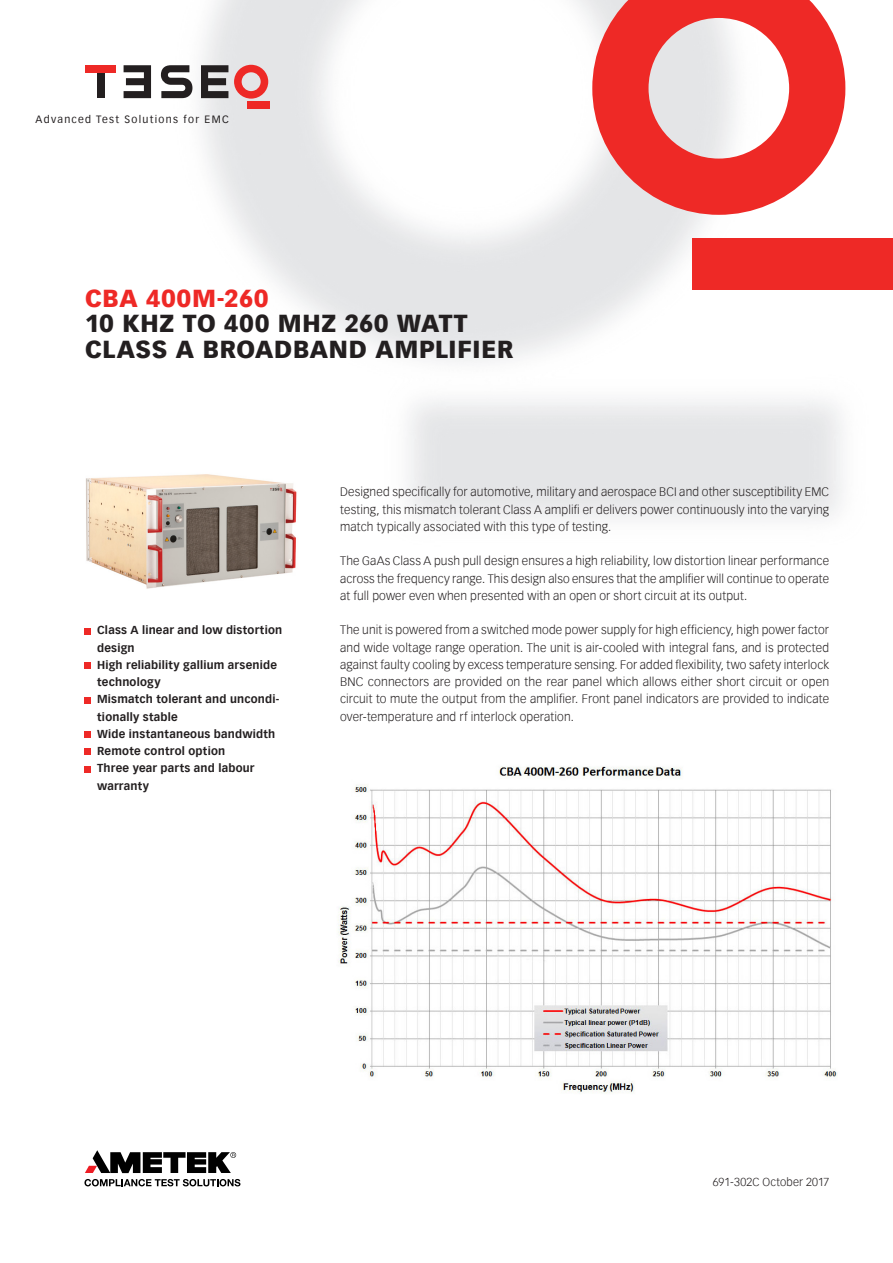
<style>
.page{position:relative;width:893px;height:1263px;background:#fff}
.page>*{position:absolute;margin:0;border:0;box-sizing:border-box;transform-origin:0 0}
._00_Titel{font:900 24px/25.5px "Vectora Com";letter-spacing:.03em;color:#231f20}
._00_Lauftext{font:300 12px/17.2px "Vectora Com";letter-spacing:.01em;color:#231f20;text-align:justify}
._01_Features{font:700 11.25px/17.2px "Vectora Com";letter-spacing:.02em;color:#231f20}
.Text_Tabelle_Vectora{font:300 11.25px "Vectora Com";letter-spacing:.015em;color:#231f20}
.t1{font:10.35px "Vectora Com";letter-spacing:.125em;color:#231f20}
.s1{color:#ee2926}
</style>
<div class="page">
<img style="left:85px;top:0;width:796px;height:519px">
<div style="left:692px;top:238px;width:201px;height:51px;background:#ee2926"></div>
<svg style="left:592px;top:0;width:253px;height:215px;fill:#ee2926"></svg>
<div style="left:248px;top:102px;width:22px;height:7px;background:#ee2926"></div>
<svg style="left:234px;top:65px;width:34px;height:34px"></svg>
<svg style="left:201px;top:65px;width:27px;height:33px"></svg>
<svg style="left:124px;top:65px;width:27px;height:33px"></svg>
<div style="left:97px;top:72px;width:7px;height:26px;background:#231f20"></div>
<div style="left:85px;top:65px;width:30px;height:7px;background:#ee2926"></div>
<svg style="left:161px;top:65px;width:31px;height:33px"></svg>
<svg style="left:84px;top:1179px;width:156px;height:7px"></svg>
<svg style="left:85px;top:1150px;width:151px;height:23px"></svg>
<img style="left:85px;top:471px;width:216px;height:118px">
<img style="left:338px;top:766px;width:499px;height:328px">
<div style="left:84px;top:628px;width:7px;height:6px;background:#ee2926"></div>
<div style="left:84px;top:662px;width:7px;height:7px;background:#ee2926"></div>
<div style="left:84px;top:697px;width:7px;height:6px;background:#ee2926"></div>
<div style="left:84px;top:731px;width:7px;height:7px;background:#ee2926"></div>
<div style="left:84px;top:748px;width:7px;height:7px;background:#ee2926"></div>
<div style="left:84px;top:766px;width:7px;height:6px;background:#ee2926"></div>
<p class="t1" style="left:36px;top:114px;width:195px">Advanced Test Solutions for EMC</p>
<p class="_00_Titel" style="left:85px;top:285px;width:384px"><span class="s1">CBA 400M-260<br></span>10 KHZ TO 400 MHZ 260 WATT</p>
<p class="_00_Titel" style="left:85px;top:337px;width:430px">CLASS A BROADBAND AMPLIFIER</p>
<p class="_01_Features" style="left:97px;top:622px;width:187px">Class A linear and low distortion design</p>
<p class="_01_Features" style="left:97px;top:656px;width:182px">High reliability gallium arsenide technology</p>
<p class="_01_Features" style="left:97px;top:691px;width:184px">Mismatch tolerant and uncondi&shy;tionally stable</p>
<p class="_01_Features" style="left:97px;top:725px;width:180px">Wide instantaneous bandwidth</p>
<p class="_01_Features" style="left:97px;top:742px;width:130px">Remote control option</p>
<p class="_01_Features" style="left:97px;top:760px;width:159px">Three year parts and labour</p>
<p class="_01_Features" style="left:97px;top:777px;width:53px">warranty</p>
<p class="_00_Lauftext" style="left:340px;top:483px;width:490px">Designed specifically for automotive, military and aerospace BCI and other susceptibility EMC testing, this mismatch tolerant Class A amplifi er delivers power continuously into the varying match typically associated with this type of testing.</p>
<p class="_00_Lauftext" style="left:340px;top:552px;width:490px">The GaAs Class A push pull design ensures a high reliability, low distortion linear performance across the frequency range. This design also ensures that the amplifier will continue to operate at full power even when presented with an open or short circuit at its output.</p>
<p class="_00_Lauftext" style="left:340px;top:621px;width:490px">The unit is powered from a switched mode power supply for high efficiency, high power factor and wide voltage range operation. The unit is air-cooled with integral fans, and is protected against faulty cooling by excess temperature sensing. For added flexibility, two safety interlock BNC connectors are provided on the rear panel which allows either short circuit or open circuit to mute the output from the amplifier. Front panel indicators are provided to indicate over-temperature and rf interlock operation.</p>
<p class="Text_Tabelle_Vectora" style="left:713px;top:1175px;width:118px">691-302C October 2017</p>
</div>
